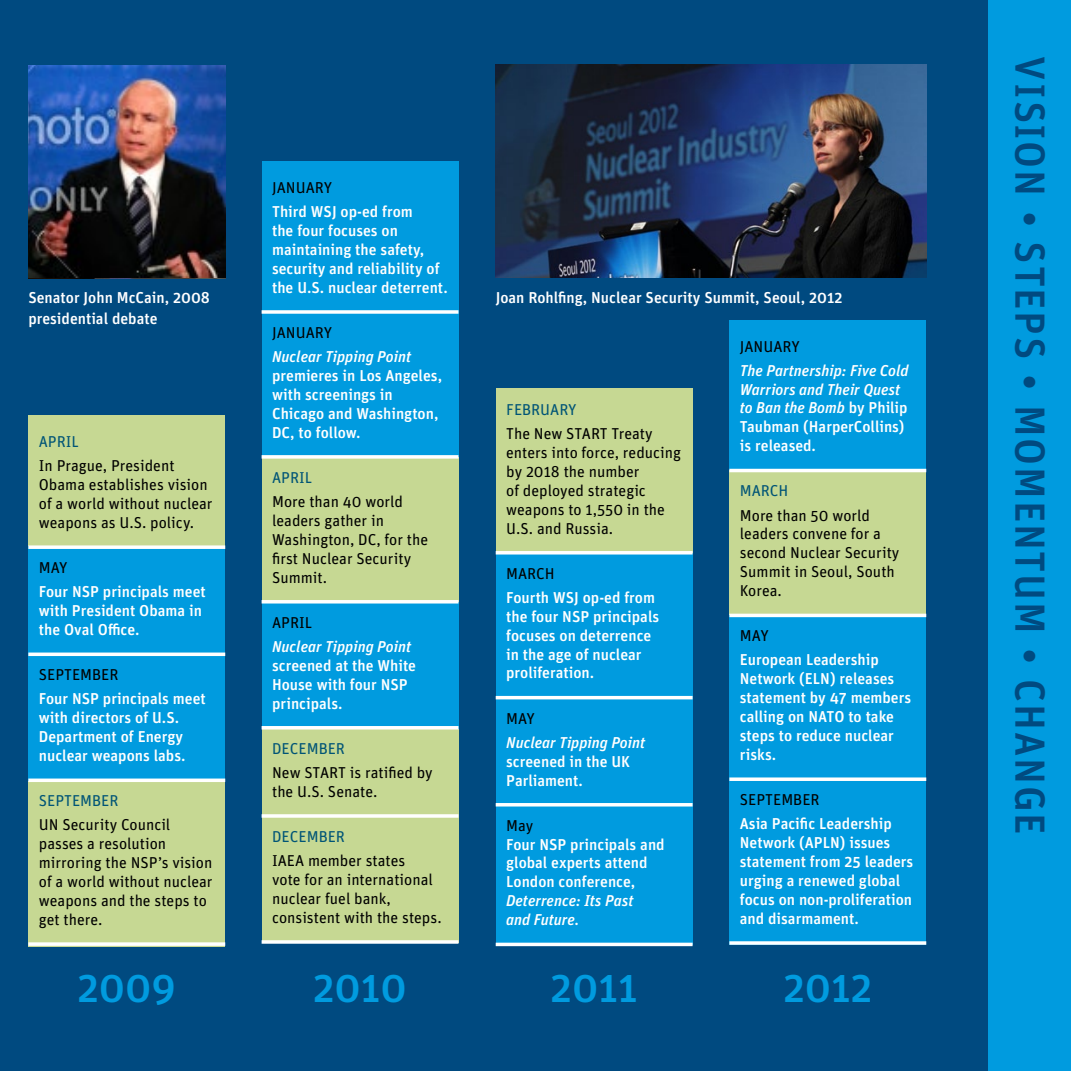
<style>
.page{position:relative;width:1071px;height:1071px;background:#fff}
.page>*{position:absolute;margin:0;border:0;box-sizing:border-box;transform-origin:0 0}
.t1{font:500 42px "Unit";letter-spacing:.045em;color:#004a80}
.t2{font:500 42px "Unit";color:#009bdf}
.t3{font:500 15.75px/18.9px "Unit";color:#fff}
.t4{font:15.75px/18.9px "Unit";color:#000}
.t5{font:italic 500 15.75px/18.9px "Unit";color:#fff}
.t6{font:15.75px "Unit";color:#005476}
.s1{font-style:normal}
</style>
<div class="page">
<div style="left:0;top:0;width:1005px;height:1071px;background:#004a80"></div>
<div style="left:729px;top:320px;width:197px;height:625px;background:#009bdf"></div>
<div style="left:262px;top:162px;width:196px;height:297px;background:#009bdf"></div>
<div style="left:262px;top:457px;width:196px;height:145px;background:#c6d893"></div>
<div style="left:28px;top:415px;width:197px;height:131px;background:#c6d893"></div>
<div style="left:496px;top:388px;width:197px;height:165px;background:#c6d893"></div>
<div style="left:28px;top:780px;width:197px;height:167px;background:#c6d893"></div>
<div style="left:28px;top:546px;width:197px;height:234px;background:#009bdf"></div>
<svg style="left:28px;top:545px;width:197px;height:4px"></svg>
<hr style="left:28px;top:653px;width:197px;height:3px;background:#fff">
<hr style="left:28px;top:779px;width:197px;height:3px;background:#fff">
<svg style="left:28px;top:942px;width:197px;height:4px"></svg>
<div style="left:262px;top:602px;width:196px;height:128px;background:#009bdf"></div>
<div style="left:262px;top:730px;width:196px;height:213px;background:#c6d893"></div>
<svg style="left:262px;top:310px;width:196px;height:4px"></svg>
<svg style="left:262px;top:455px;width:196px;height:4px"></svg>
<svg style="left:262px;top:600px;width:196px;height:4px"></svg>
<svg style="left:262px;top:726px;width:196px;height:4px"></svg>
<svg style="left:262px;top:814px;width:196px;height:4px"></svg>
<svg style="left:262px;top:940px;width:196px;height:4px"></svg>
<div style="left:496px;top:553px;width:197px;height:392px;background:#009bdf"></div>
<svg style="left:496px;top:551px;width:197px;height:4px"></svg>
<hr style="left:496px;top:696px;width:197px;height:3px;background:#fff">
<svg style="left:496px;top:803px;width:197px;height:4px"></svg>
<hr style="left:496px;top:943px;width:197px;height:3px;background:#fff">
<div style="left:729px;top:470px;width:197px;height:145px;background:#c6d893"></div>
<div style="left:989px;top:0;width:82px;height:1071px;background:#009bdf"></div>
<img style="left:496px;top:64px;width:430px;height:213px">
<hr style="left:729px;top:469px;width:197px;height:3px;background:#fff">
<hr style="left:729px;top:614px;width:197px;height:3px;background:#fff">
<svg style="left:729px;top:777px;width:197px;height:4px"></svg>
<svg style="left:729px;top:941px;width:197px;height:4px"></svg>
<img style="left:28px;top:65px;width:197px;height:212px">
<p class="t4" style="left:272px;top:178px;width:62px">Jan uary</p>
<p class="t3" style="left:272px;top:202px;width:177px">Third WSJ op-ed from<br>the four focuses on maintaining the safety, security and reliability of the U .S. nuclear deterrent.</p>
<p class="t4" style="left:272px;top:323px;width:62px">Jan uary</p>
<p class="t5" style="left:272px;top:347px;width:140px">Nuclear Tipping Point</p>
<p class="t3" style="left:272px;top:366px;width:172px">premieres in Los Angeles, with screenings in<br>Chicago and Washington,<br>DC, to follow.</p>
<p class="t6" style="left:272px;top:468px;width:42px">April</p>
<p class="t4" style="left:272px;top:492px;width:158px">More than 40 world leaders gather in<br>Washington, DC, for the first Nuclear Security<br>Summit.</p>
<p class="t4" style="left:272px;top:613px;width:42px">April</p>
<p class="t5" style="left:272px;top:637px;width:140px">Nuclear Tipping Point</p>
<p class="t3" style="left:272px;top:656px;width:146px">screened at the White<br>House with four NSP principals.</p>
<p class="t6" style="left:272px;top:739px;width:74px">December</p>
<p class="t4" style="left:272px;top:763px;width:162px">New START is ratified by the U .S. Senate.</p>
<p class="t6" style="left:272px;top:827px;width:74px">December</p>
<p class="t4" style="left:272px;top:851px;width:171px">IAEA member states<br>vote for an international nuclear fuel bank, consistent with the steps.</p>
<p class="t3" style="left:28px;top:287px;width:183px;line-height:21px">Senator John McCain, 2008 presidential debate</p>
<p class="t3" style="left:496px;top:288px;width:348px">Joan Rohlfing, Nuclear Security Summit, Seoul, 2012</p>
<p class="t4" style="left:740px;top:336px;width:62px">Jan uary</p>
<p class="t5" style="left:740px;top:360px;width:170px">The Partnership: Five Cold<br>Warriors and Their Quest to Ban the Bomb <span class="s1">by Philip<br>Taubman (HarperCollins) is released.</span></p>
<p class="t6" style="left:740px;top:482px;width:47px">March</p>
<p class="t4" style="left:740px;top:505px;width:161px">More than 50 world leaders convene for a second Nuclear Security<br>Summit in Seoul, South<br>Korea.</p>
<p class="t4" style="left:740px;top:626px;width:30px">MAY</p>
<p class="t3" style="left:740px;top:650px;width:173px">European Leadership<br>Network (EL N) releases statement by 47 members calling on NATO to take steps to reduce nuclear risks.</p>
<p class="t4" style="left:740px;top:790px;width:63px">SEPTEMBER</p>
<p class="t3" style="left:740px;top:814px;width:175px">Asia Pacific Leadership<br>Network (APLN) issues statement from 25 leaders urging a renewed global focus on non-proliferation and disarmament.</p>
<p class="t6" style="left:506px;top:400px;width:72px">February</p>
<p class="t4" style="left:506px;top:424px;width:176px">The New START Treaty enters into force, reducing by 2018 the number<br>of deployed strategic weapons to 1,550 in the<br>U .S. and Russia.</p>
<p class="t4" style="left:506px;top:564px;width:47px">March</p>
<p class="t3" style="left:506px;top:588px;width:155px">Fourth WSJ op-ed from the four NSP principals focuses on deterrence in the age of nuclear proliferation.</p>
<p class="t4" style="left:506px;top:708px;width:30px">May</p>
<p class="t5" style="left:506px;top:732px;width:140px">Nuclear Tipping Point</p>
<p class="t3" style="left:506px;top:751px;width:125px">screened in the U K<br>Parliament.</p>
<p class="t4" style="left:506px;top:816px;width:29px">May</p>
<p class="t3" style="left:506px;top:834px;width:160px">Four NSP principals and global experts attend<br>London conference,</p>
<p class="t5" style="left:506px;top:891px;width:129px">Deterrence: Its Past and Future.</p>
<p class="t6" style="left:39px;top:432px;width:42px">April</p>
<p class="t4" style="left:39px;top:456px;width:175px">In Prague, President<br>Obama establishes vision of a world without nuclear weapons as U .S. policy.</p>
<p class="t4" style="left:39px;top:558px;width:30px">May</p>
<p class="t3" style="left:39px;top:582px;width:168px">Four NSP principals meet with President Obama in the Oval Office.</p>
<p class="t4" style="left:39px;top:665px;width:81px">September</p>
<p class="t3" style="left:39px;top:689px;width:168px">Four NSP principals meet with directors of U .S.<br>Department of Energy nuclear weapons labs.</p>
<p class="t6" style="left:39px;top:791px;width:81px">September</p>
<p class="t4" style="left:39px;top:815px;width:175px">U N Security Council passes a resolution mirroring the NSP’s vision of a world without nuclear weapons and the steps to get there.</p>
<h1 class="t2" style="left:78px;top:962px;width:100px">2009</h1>
<h1 class="t2" style="left:313px;top:962px;width:95px">2010</h1>
<h1 class="t2" style="left:551px;top:962px;width:88px">2011</h1>
<h1 class="t2" style="left:783px;top:962px;width:90px">2012</h1>
<h1 class="t1" style="left:1055px;top:56px;width:780px;rotate:90deg">VISION • STEPS • MOMENTUM • CHANGE</h1>
</div>
